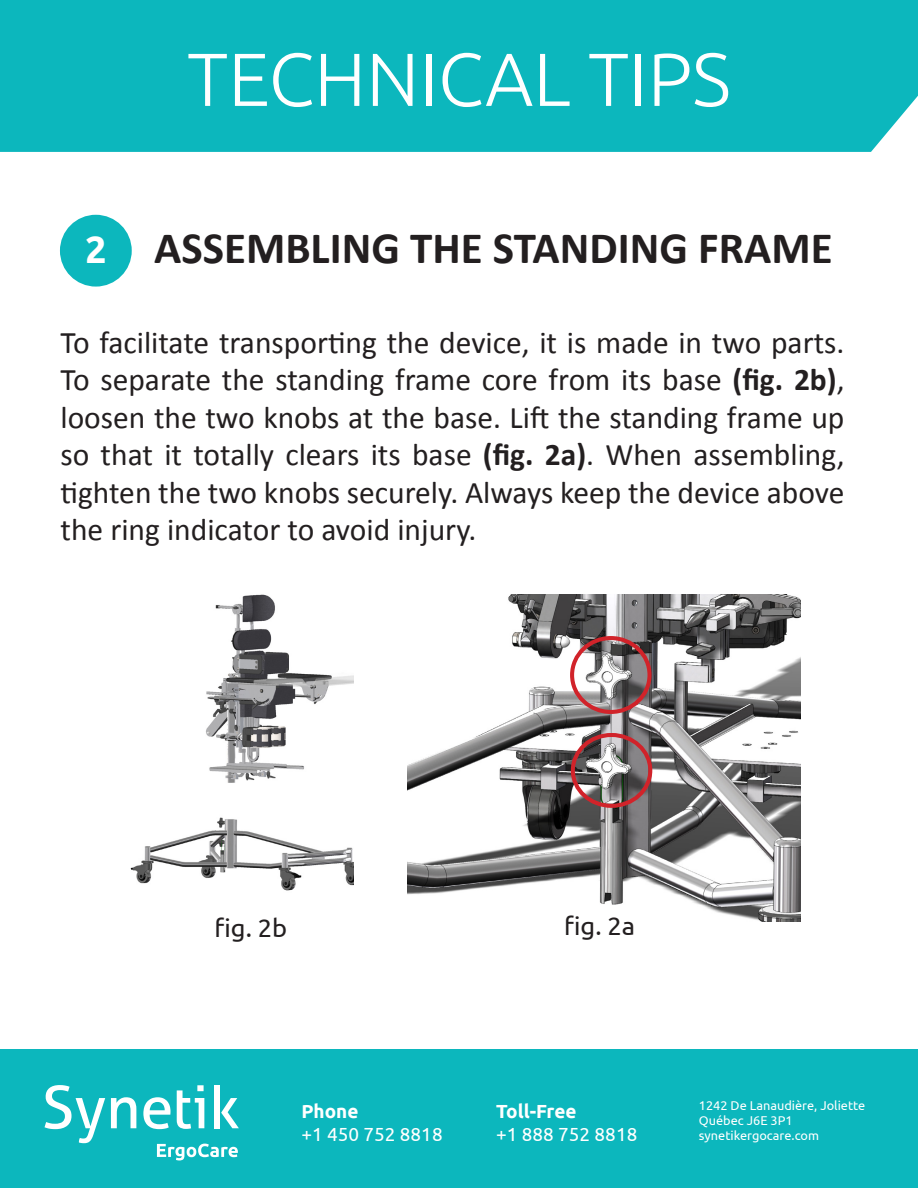
<style>
.page{position:relative;width:918px;height:1188px;background:#fff}
.page>*{position:absolute;margin:0;border:0;box-sizing:border-box;transform-origin:0 0}
.t1{font:300 75px "Ubuntu";color:#fff}
.t2{font:700 45px "Calibri";color:#231f20}
.t3{font:700 38.1px "Ubuntu";color:#fff}
.t4{font:31.5px/37.5px "Calibri";color:#231f20;text-align:justify}
.t5{font:25.5px "Ubuntu";color:#231f20}
.t6{font:18.9px "Ubuntu";color:#fff}
.t7{font:700 18.9px "Ubuntu";color:#fff}
.t8{font:12.75px "Ubuntu";color:#fff}
.s1{font-weight:700}
</style>
<div class="page">
<div style="left:0;top:0;width:918px;height:152px;background:#0cb7bd"></div>
<div style="left:0;top:1050px;width:918px;height:138px;background:#0cb7bd"></div>
<div style="left:60px;top:215px;width:72px;height:72px;background:#0cb7bd;border-radius:50%"></div>
<svg style="left:45px;top:1085px;width:60px;height:58px"></svg>
<svg style="left:111px;top:1097px;width:25px;height:31px"></svg>
<svg style="left:143px;top:1097px;width:28px;height:32px"></svg>
<svg style="left:177px;top:1085px;width:27px;height:44px"></svg>
<svg style="left:221px;top:1098px;width:18px;height:30px"></svg>
<div style="left:214px;top:1085px;width:6px;height:43px;background:#fff"></div>
<svg style="left:157px;top:1144px;width:81px;height:16px"></svg>
<img style="left:130px;top:594px;width:223px;height:297px">
<img style="left:408px;top:595px;width:393px;height:327px">
<div style="left:571px;top:733px;width:81px;height:75px;border:4px solid #d1232a;border-radius:50%"></div>
<div style="left:570px;top:636px;width:82px;height:78px;border:4px solid #d1232a;border-radius:50%"></div>
<p class="t1" style="left:187px;top:34px;width:545px">TECHNICAL TIPS</p>
<p class="t3" style="left:85px;top:227px;width:23px">2</p>
<p class="t2" style="left:154px;top:217px;width:680px">ASSEMBLING THE STANDING FRAME</p>
<p class="t4" style="left:60px;top:323px;width:786px">To facilitate transporting the device, it is made in two parts.<br>To separate the standing frame core from its base <span class="s1">(fig. 2b)</span>, loosen the two knobs at the base. Lift the standing frame up so that it totally clears its base <span class="s1">(fig. 2a)</span>. When assembling, tighten the two knobs securely. Always keep the device above the ring indicator to avoid injury.</p>
<p class="t5" style="left:215px;top:913px;width:74px">fig. 2b</p>
<p class="t5" style="left:564px;top:911px;width:72px">fig. 2a</p>
<p class="t7" style="left:301px;top:1100px;width:59px">Phone</p>
<p class="t6" style="left:301px;top:1122px;width:143px">+1 450 752 8818</p>
<p class="t7" style="left:496px;top:1100px;width:82px">Toll-Free</p>
<p class="t6" style="left:496px;top:1122px;width:143px">+1 888 752 8818</p>
<p class="t8" style="left:699px;top:1098px;width:168px">1242 De Lanaudière, Joliette</p>
<p class="t8" style="left:699px;top:1113px;width:95px">Québec J6E 3P1</p>
<p class="t8" style="left:699px;top:1128px;width:122px">synetikergocare.com</p>
</div>
